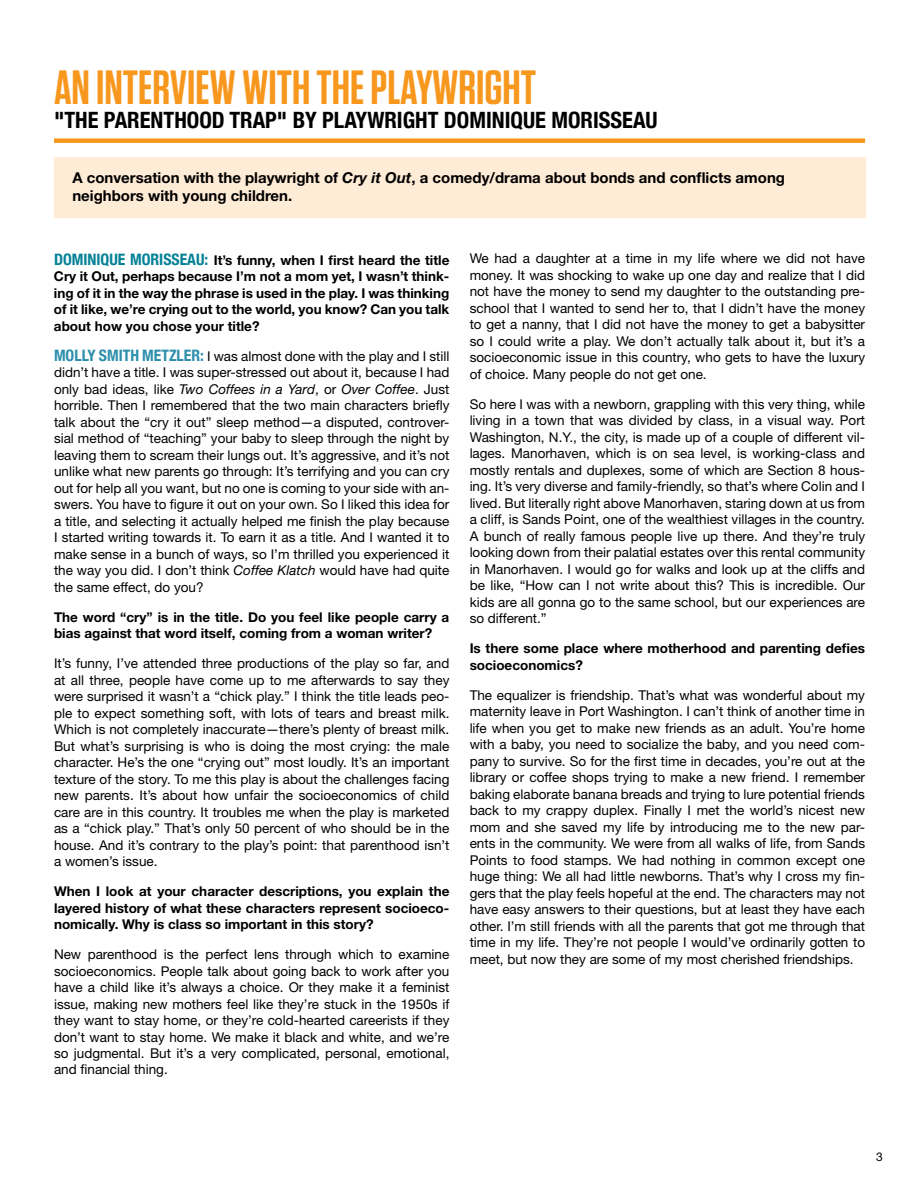
<style>
.page{position:relative;width:918px;height:1188px;background:#fff}
.page>*{position:absolute;margin:0;border:0;box-sizing:border-box;transform-origin:0 0}
.t1{font:600 48px "Tungsten";color:#f8971d}
.t2{font:700 condensed 22.5px "Helvetica Neue";color:#000}
.t3{font:700 15px/18px "Helvetica Neue LT Std";color:#000}
.t4{font:13.5px/16.5px "Helvetica Neue LT Std";color:#000;text-align:justify}
.t5{font:700 13.5px/16.5px "Helvetica Neue LT Std";color:#000;text-align:justify}
.t6{font:12px "Helvetica Neue LT Std";color:#000}
.s1{font-style:italic}
.s2{font-family:"Helvetica Neue";font-stretch:condensed;font-size:15.75px;color:#058195}
.s3{font-family:"Helvetica Neue";font-weight:700;font-stretch:condensed;font-size:15.75px;color:#2c8fab}
</style>
<div class="page">
<div style="left:54px;top:158px;width:811px;height:60px;background:#ffecd6"></div>
<div style="left:54px;top:138px;width:811px;height:5px;background:#f8971d"></div>
<h1 class="t1" style="left:54px;top:62px;width:484px">AN INTERVIEW WITH THE PLAYWRIGHT</h1>
<h2 class="t2" style="left:54px;top:102px;width:605px">"THE PARENTHOOD TRAP" BY PLAYWRIGHT DOMINIQUE MORISSEAU</h2>
<p class="t3" style="left:72px;top:168px;width:714px">A conversation with the playwright of <span class="s1">Cry it Out</span>, a comedy/drama about bonds and conflicts among neighbors with young children.</p>
<p class="t5" style="left:54px;top:251px;width:397px"><span class="s2">DOMINIQUE MORISSEAU:</span> It’s funny, when I first heard the title Cry it Out, perhaps because I’m not a mom yet, I wasn’t think&shy;ing of it in the way the phrase is used in the play. I was thinking of it like, we’re crying out to the world, you know? Can you talk about how you chose your title?</p>
<p class="t4" style="left:54px;top:347px;width:397px"><span class="s3">MOLLY SMITH METZLER:</span> I was almost done with the play and I still didn’t have a title. I was super-stressed out about it, because I had only bad ideas, like <span class="s1">Two Coffees in a Yard</span>, or <span class="s1">Over Coffee</span>. Just horrible. Then I remembered that the two main characters briefly talk about the “cry it out” sleep method—a disputed, controver&shy;sial method of “teaching” your baby to sleep through the night by leaving them to scream their lungs out. It’s aggressive, and it’s not unlike what new parents go through: It’s terrifying and you can cry out for help all you want, but no one is coming to your side with an&shy;swers. You have to figure it out on your own. So I liked this idea for a title, and selecting it actually helped me finish the play because I started writing towards it. To earn it as a title. And I wanted it to make sense in a bunch of ways, so I’m thrilled you experienced it the way you did. I don’t think <span class="s1">Coffee Klatch</span> would have had quite the same effect, do you?</p>
<p class="t5" style="left:54px;top:608px;width:397px">The word “cry” is in the title. Do you feel like people carry a bias against that word itself, coming from a woman writer?</p>
<p class="t4" style="left:54px;top:655px;width:397px">It’s funny, I’ve attended three productions of the play so far, and at all three, people have come up to me afterwards to say they were surprised it wasn’t a “chick play.” I think the title leads peo&shy;ple to expect something soft, with lots of tears and breast milk.<br>Which is not completely inaccurate—there’s plenty of breast milk.<br>But what’s surprising is who is doing the most crying: the male character. He’s the one “crying out” most loudly. It’s an important texture of the story. To me this play is about the challenges facing new parents. It’s about how unfair the socioeconomics of child care are in this country. It troubles me when the play is marketed as a “chick play.” That’s only 50 percent of who should be in the house. And it’s contrary to the play’s point: that parenthood isn’t a women’s issue.</p>
<p class="t5" style="left:54px;top:883px;width:397px">When I look at your character descriptions, you explain the layered history of what these characters represent socioeco&shy;nomically. Why is class so important in this story?</p>
<p class="t4" style="left:54px;top:946px;width:397px">New parenthood is the perfect lens through which to examine socioeconomics. People talk about going back to work after you have a child like it’s always a choice. Or they make it a feminist issue, making new mothers feel like they’re stuck in the 1950s if they want to stay home, or they’re cold-hearted careerists if they don’t want to stay home. We make it black and white, and we’re so judgmental. But it’s a very complicated, personal, emotional, and financial thing.</p>
<p class="t4" style="left:470px;top:250px;width:397px">We had a daughter at a time in my life where we did not have money. It was shocking to wake up one day and realize that I did not have the money to send my daughter to the outstanding pre&shy;school that I wanted to send her to, that I didn’t have the money to get a nanny, that I did not have the money to get a babysitter so I could write a play. We don’t actually talk about it, but it’s a socioeconomic issue in this country, who gets to have the luxury of choice. Many people do not get one.</p>
<p class="t4" style="left:470px;top:396px;width:397px">So here I was with a newborn, grappling with this very thing, while living in a town that was divided by class, in a visual way. Port Washington, N.Y., the city, is made up of a couple of different vil&shy;lages. Manorhaven, which is on sea level, is working-class and mostly rentals and duplexes, some of which are Section 8 hous&shy;ing. It’s very diverse and family-friendly, so that’s where Colin and I lived. But literally right above Manorhaven, staring down at us from a cliff, is Sands Point, one of the wealthiest villages in the country.<br>A bunch of really famous people live up there. And they’re truly looking down from their palatial estates over this rental community in Manorhaven. I would go for walks and look up at the cliffs and be like, “How can I not write about this? This is incredible. Our kids are all gonna go to the same school, but our experiences are so different.”</p>
<p class="t5" style="left:470px;top:640px;width:397px">Is there some place where motherhood and parenting defies socioeconomics?</p>
<p class="t4" style="left:470px;top:687px;width:397px">The equalizer is friendship. That’s what was wonderful about my maternity leave in Port Washington. I can’t think of another time in life when you get to make new friends as an adult. You’re home with a baby, you need to socialize the baby, and you need com&shy;pany to survive. So for the first time in decades, you’re out at the library or coffee shops trying to make a new friend. I remember baking elaborate banana breads and trying to lure potential friends back to my crappy duplex. Finally I met the world’s nicest new mom and she saved my life by introducing me to the new par&shy;ents in the community. We were from all walks of life, from Sands Points to food stamps. We had nothing in common except one huge thing: We all had little newborns. That’s why I cross my fin&shy;gers that the play feels hopeful at the end. The characters may not have easy answers to their questions, but at least they have each other. I’m still friends with all the parents that got me through that time in my life. They’re not people I would’ve ordinarily gotten to meet, but now they are some of my most cherished friendships.</p>
<p class="t6" style="left:876px;top:1150px;width:8px">3</p>
</div>
